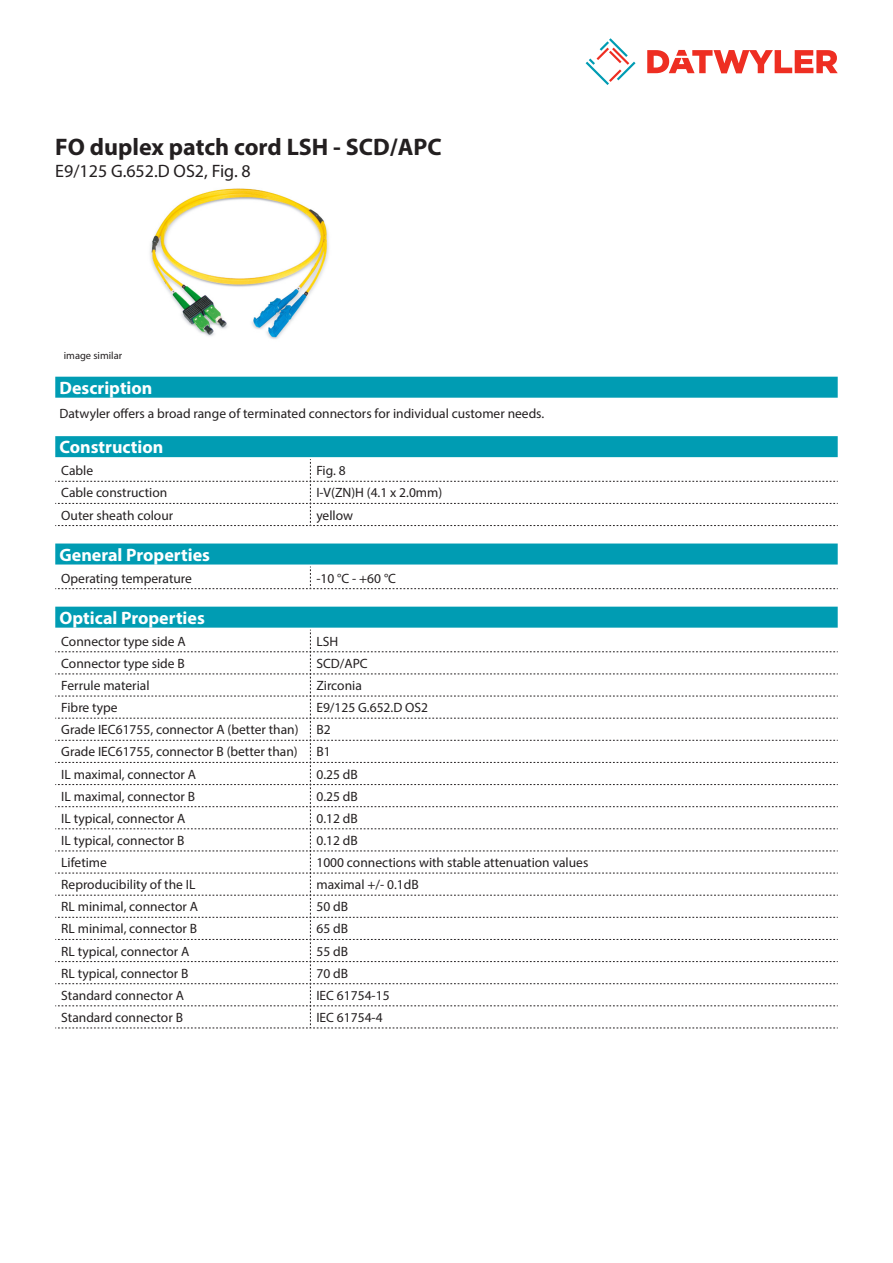
<style>
.page{position:relative;width:893px;height:1263px;background:#fff}
.page>*{position:absolute;margin:0;border:0;box-sizing:border-box;transform-origin:0 0}
.Product_Head{font:700 24px "Myriad Pro";color:#231f20}
.Standard_Head_Proper{font:700 18px "Myriad Pro";color:#fff}
.SubHead{font:18px "Myriad Pro";color:#231f20}
.myriad_light_propert{font:13.5px "Myriad Pro";color:#231f20}
.Standard_text{font:13.5px "Myriad Pro";color:#231f20}
.imagetext{font:10.5px "Myriad Pro";color:#231f20}
</style>
<div class="page">
<svg style="left:586px;top:38px;width:49px;height:47px"></svg>
<svg style="left:647px;top:50px;width:191px;height:23px"></svg>
<div style="left:55px;top:436px;width:783px;height:21px;background:#009cb3"></div>
<svg style="left:55px;top:459px;width:783px;height:67px"></svg>
<img style="left:150px;top:188px;width:179px;height:151px">
<div style="left:55px;top:377px;width:783px;height:21px;background:#009cb3"></div>
<div style="left:55px;top:543px;width:783px;height:21px;background:#009cb3"></div>
<svg style="left:55px;top:566px;width:783px;height:23px"></svg>
<div style="left:55px;top:607px;width:783px;height:21px;background:#009cb3"></div>
<svg style="left:55px;top:630px;width:783px;height:399px"></svg>
<p class="Product_Head" style="left:55px;top:131px;width:388px">FO duplex patch cord LSH - SCD/APC</p>
<p class="SubHead" style="left:55px;top:160px;width:197px">E9/125 G.652.D OS2, Fig. 8</p>
<p class="imagetext" style="left:64px;top:349px;width:60px">image similar</p>
<p class="Standard_Head_Proper" style="left:60px;top:376px;width:94px">Description</p>
<p class="Standard_text" style="left:60px;top:406px;width:486px">Datwyler offers a broad range of terminated connectors for individual customer needs.</p>
<p class="Standard_Head_Proper" style="left:60px;top:435px;width:105px">Construction</p>
<p class="myriad_light_propert" style="left:61px;top:462px;width:33px">Cable</p>
<p class="myriad_light_propert" style="left:316px;top:462px;width:31px">Fig. 8</p>
<p class="myriad_light_propert" style="left:61px;top:485px;width:108px">Cable construction</p>
<p class="myriad_light_propert" style="left:316px;top:485px;width:127px">I-V(ZN)H (4.1 x 2.0mm)</p>
<p class="myriad_light_propert" style="left:61px;top:507px;width:113px">Outer sheath colour</p>
<p class="myriad_light_propert" style="left:316px;top:507px;width:38px">yellow</p>
<p class="Standard_Head_Proper" style="left:60px;top:543px;width:152px">General Properties</p>
<p class="myriad_light_propert" style="left:61px;top:570px;width:132px">Operating temperature</p>
<p class="myriad_light_propert" style="left:316px;top:570px;width:81px">-10 °C - +60 °C</p>
<p class="Standard_Head_Proper" style="left:60px;top:606px;width:147px">Optical Properties</p>
<p class="myriad_light_propert" style="left:61px;top:633px;width:126px">Connector type side A</p>
<p class="myriad_light_propert" style="left:316px;top:633px;width:23px">LSH</p>
<p class="myriad_light_propert" style="left:61px;top:655px;width:125px">Connector type side B</p>
<p class="myriad_light_propert" style="left:316px;top:655px;width:53px">SCD/APC</p>
<p class="myriad_light_propert" style="left:61px;top:677px;width:90px">Ferrule material</p>
<p class="myriad_light_propert" style="left:316px;top:677px;width:47px">Zirconia</p>
<p class="myriad_light_propert" style="left:61px;top:699px;width:58px">Fibre type</p>
<p class="myriad_light_propert" style="left:316px;top:699px;width:113px">E9/125 G.652.D OS2</p>
<p class="myriad_light_propert" style="left:61px;top:721px;width:239px">Grade IEC61755, connector A (better than)</p>
<p class="myriad_light_propert" style="left:316px;top:721px;width:16px">B2</p>
<p class="myriad_light_propert" style="left:61px;top:743px;width:238px">Grade IEC61755, connector B (better than)</p>
<p class="myriad_light_propert" style="left:316px;top:743px;width:16px">B1</p>
<p class="myriad_light_propert" style="left:61px;top:766px;width:136px">IL maximal, connector A</p>
<p class="myriad_light_propert" style="left:316px;top:766px;width:43px">0.25 dB</p>
<p class="myriad_light_propert" style="left:61px;top:788px;width:135px">IL maximal, connector B</p>
<p class="myriad_light_propert" style="left:316px;top:788px;width:43px">0.25 dB</p>
<p class="myriad_light_propert" style="left:61px;top:810px;width:126px">IL typical, connector A</p>
<p class="myriad_light_propert" style="left:316px;top:810px;width:43px">0.12 dB</p>
<p class="myriad_light_propert" style="left:61px;top:832px;width:125px">IL typical, connector B</p>
<p class="myriad_light_propert" style="left:316px;top:832px;width:43px">0.12 dB</p>
<p class="myriad_light_propert" style="left:61px;top:854px;width:47px">Lifetime</p>
<p class="myriad_light_propert" style="left:316px;top:854px;width:273px">1000 connections with stable attenuation values</p>
<p class="myriad_light_propert" style="left:61px;top:876px;width:136px">Reproducibility of the IL</p>
<p class="myriad_light_propert" style="left:316px;top:876px;width:104px">maximal +/- 0.1dB</p>
<p class="myriad_light_propert" style="left:61px;top:898px;width:138px">RL minimal, connector A</p>
<p class="myriad_light_propert" style="left:316px;top:898px;width:33px">50 dB</p>
<p class="myriad_light_propert" style="left:61px;top:920px;width:137px">RL minimal, connector B</p>
<p class="myriad_light_propert" style="left:316px;top:920px;width:33px">65 dB</p>
<p class="myriad_light_propert" style="left:61px;top:943px;width:130px">RL typical, connector A</p>
<p class="myriad_light_propert" style="left:316px;top:943px;width:33px">55 dB</p>
<p class="myriad_light_propert" style="left:61px;top:965px;width:129px">RL typical, connector B</p>
<p class="myriad_light_propert" style="left:316px;top:965px;width:33px">70 dB</p>
<p class="myriad_light_propert" style="left:61px;top:987px;width:124px">Standard connector A</p>
<p class="myriad_light_propert" style="left:316px;top:987px;width:75px">IEC 61754-15</p>
<p class="myriad_light_propert" style="left:61px;top:1009px;width:123px">Standard connector B</p>
<p class="myriad_light_propert" style="left:316px;top:1009px;width:68px">IEC 61754-4</p>
</div>
